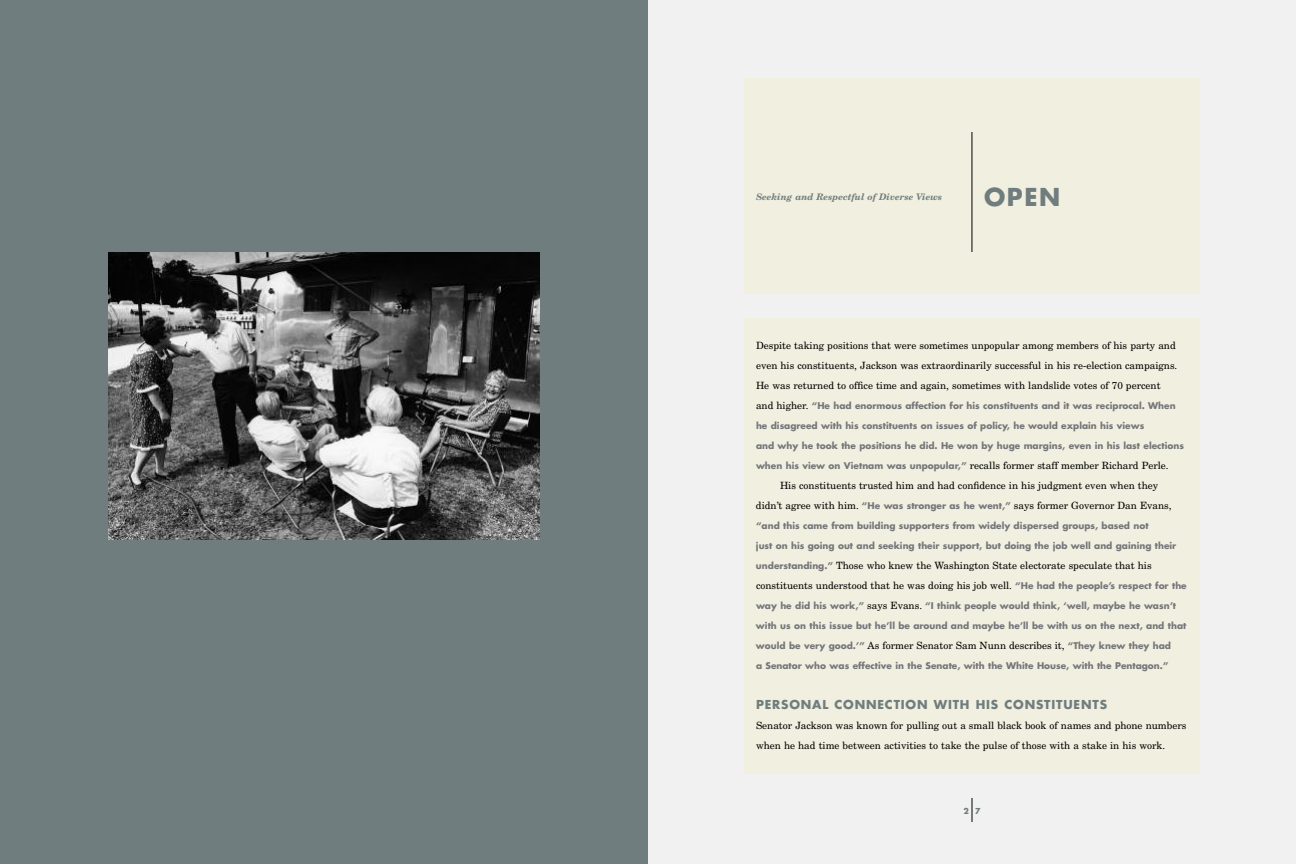
<style>
.page{position:relative;width:1296px;height:864px;background:#fff}
.page>*{position:absolute;margin:0;border:0;box-sizing:border-box;transform-origin:0 0}
.t1{font:700 24px "Futura";color:#707d7e}
.t2{font:700 12px "Futura";letter-spacing:.07em;color:#707d7e}
.t3{font:10px/20px "New Century Schlbk";color:#000}
.t4{font:700 9px "Futura";color:#74767a}
.t5{font:italic 700 9px "New Century Schlbk";color:#707d7e}
.t6{font:700 8px "Futura";color:#707d7e}
.s1{font-family:"New Century Schlbk";font-weight:400;font-size:10px;color:#000}
.s2{font-family:"Futura";font-weight:700;font-size:9px;color:#74767a}
</style>
<div class="page">
<div style="left:648px;top:0;width:648px;height:864px;background:#f1f1f2"></div>
<div style="left:744px;top:78px;width:456px;height:216px;background:#f1efdf"></div>
<div style="left:744px;top:318px;width:456px;height:456px;background:#f1efdf"></div>
<svg style="left:972px;top:798px;width:1px;height:24px"></svg>
<div style="left:0;top:0;width:648px;height:864px;background:#707d7e"></div>
<img style="left:108px;top:252px;width:432px;height:288px">
<hr style="left:972px;top:132px;width:1px;height:120px;background:#000">
<p class="t5" style="left:756px;top:194px;width:188px">Seeking and Respectful of Diverse Views</p>
<h1 class="t1" style="left:984px;top:186px;width:78px">OPEN</h1>
<p class="t3" style="left:756px;top:336px;width:423px">Despite taking positions that were sometimes unpopular among members of his party and even his constituents, Jackson was extraordinarily successful in his re-election campaigns.<br>He was returned to office time and again, sometimes with landslide votes of 70 percent</p>
<p class="t4" style="left:756px;top:402px;width:421px"><span class="s1">and higher.</span> “He had enormous affection for his constituents and it was reciprocal. When</p>
<p class="t4" style="left:756px;top:422px;width:390px">he disagreed with his constituents on issues of policy, he would explain his views</p>
<p class="t4" style="left:756px;top:442px;width:430px">and why he took the positions he did. He won by huge margins, even in his last elections</p>
<p class="t3" style="left:756px;top:456px;width:414px"><span class="s2">when his view on Vietnam was unpopular,”</span> recalls former staff member Richard Perle.</p>
<p class="t3" style="left:780px;top:476px;width:380px">His constituents trusted him and had confidence in his judgment even when they</p>
<p class="t3" style="left:756px;top:496px;width:417px">didn’t agree with him. <span class="s2">“He was stronger as he went,”</span> says former Governor Dan Evans,</p>
<p class="t4" style="left:756px;top:522px;width:394px">“and this came from building supporters from widely dispersed groups, based not</p>
<p class="t4" style="left:756px;top:542px;width:422px">just on his going out and seeking their support, but doing the job well and gaining their</p>
<p class="t3" style="left:756px;top:556px;width:432px"><span class="s2">understanding.”</span> Those who knew the Washington State electorate speculate that his constituents understood that he was doing his job well. <span class="s2">“He had the people’s respect for the</span></p>
<p class="t4" style="left:756px;top:602px;width:421px">way he did his work,” <span class="s1">says Evans.</span> “I think people would think, ‘well, maybe he wasn’t</p>
<p class="t4" style="left:756px;top:622px;width:432px">with us on this issue but he’ll be around and maybe he’ll be with us on the next, and that</p>
<p class="t4" style="left:756px;top:642px;width:417px">would be very good.’” <span class="s1">As former Senator Sam Nunn describes it,</span> “They knew they had</p>
<p class="t4" style="left:756px;top:662px;width:414px">a Senator who was effective in the Senate, with the White House, with the Pentagon.”</p>
<p class="t2" style="left:756px;top:699px;width:353px">PERSONAL CONNECTION WITH HIS CONSTITUENTS</p>
<p class="t3" style="left:756px;top:716px;width:432px">Senator Jackson was known for pulling out a small black book of names and phone numbers when he had time between activities to take the pulse of those with a stake in his work.</p>
<p class="t6" style="left:964px;top:807px;width:18px">2 7</p>
</div>
